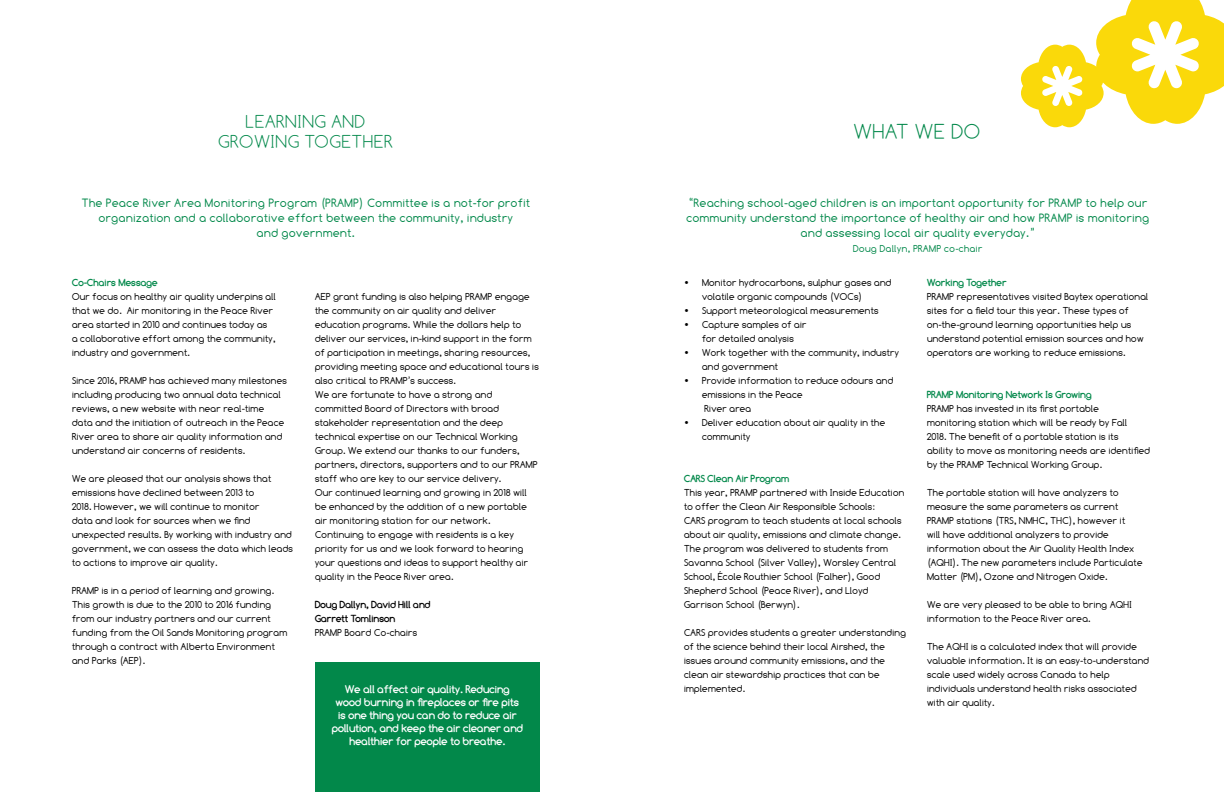
<style>
.page{position:relative;width:1224px;height:792px;background:#fff}
.page>*{position:absolute;margin:0;border:0;box-sizing:border-box;transform-origin:0 0}
.t1{font:100 22px "Comfortaa";color:#02884a}
.t2{font:100 19px/20px "Comfortaa";color:#02884a;text-align:center}
.t3{font:12px/15px "Comfortaa";letter-spacing:.02em;color:#02884a;text-align:center}
.t4{font:700 11px/13px "Comfortaa";color:#fff;text-align:center}
.t5{font:10px/14px "Comfortaa";color:#000}
.t6{font:700 10px "Comfortaa";color:#02884a}
.t7{font:700 10px/14px "Comfortaa";color:#000}
.t8{font:10px "Comfortaa";letter-spacing:.02em;color:#02884a}
</style>
<div class="page">
<svg style="left:1021px;top:0;width:203px;height:127px"></svg>
<div style="left:315px;top:662px;width:225px;height:130px;background:#02884a"></div>
<h2 class="t2" style="left:219px;top:111px;width:176px">LEARNING AND<br>GROWING TOGETHER</h2>
<p class="t3" style="left:82px;top:195px;width:450px">The Peace River Area Monitoring Program (PRAMP) Committee is a not-for profit organization and a collaborative effort between the community, industry<br>and government.</p>
<p class="t6" style="left:72px;top:277px;width:87px">Co-Chairs Message</p>
<p class="t5" style="left:72px;top:290px;width:206px">Our focus on healthy air quality underpins all that we do. Air monitoring in the Peace River area started in 2010 and continues today as<br>a collaborative effort among the community, industry and government.</p>
<p class="t5" style="left:72px;top:374px;width:217px">Since 2016, PRAMP has achieved many milestones including producing two annual data technical reviews, a new website with near real-time data and the initiation of outreach in the Peace River area to share air quality information and understand air concerns of residents.</p>
<p class="t5" style="left:72px;top:472px;width:223px">We are pleased that our analysis shows that emissions have declined between 2013 to<br>2018. However, we will continue to monitor<br>data and look for sources when we find unexpected results. By working with industry and government, we can assess the data which leads to actions to improve air quality.</p>
<p class="t5" style="left:72px;top:584px;width:217px">PRAMP is in a period of learning and growing.<br>This growth is due to the 2010 to 2016 funding from our industry partners and our current funding from the Oil Sands Monitoring program through a contract with Alberta Environment and Parks (AEP).</p>
<p class="t5" style="left:315px;top:290px;width:226px">AEP grant funding is also helping PRAMP engage the community on air quality and deliver education programs. While the dollars help to deliver our services, in-kind support in the form of participation in meetings, sharing resources, providing meeting space and educational tours is also critical to PRAMP’s success.<br>We are fortunate to have a strong and committed Board of Directors with broad stakeholder representation and the deep technical expertise on our Technical Working Group. We extend our thanks to our funders, partners, directors, supporters and to our PRAMP staff who are key to our service delivery.<br>Our continued learning and growing in 2018 will be enhanced by the addition of a new portable air monitoring station for our network.<br>Continuing to engage with residents is a key priority for us and we look forward to hearing your questions and ideas to support healthy air quality in the Peace River area.</p>
<p class="t7" style="left:315px;top:598px;width:117px">Doug Dallyn, David Hill and<br>Garrett Tomlinson</p>
<p class="t5" style="left:315px;top:626px;width:104px">PRAMP Board Co-chairs</p>
<p class="t4" style="left:332px;top:683px;width:193px">We all affect air quality. Reducing wood burning in fireplaces or fire pits is one thing you can do to reduce air pollution, and keep the air cleaner and healthier for people to breathe.</p>
<h1 class="t1" style="left:854px;top:120px;width:129px">WHAT WE DO</h1>
<p class="t3" style="left:686px;top:195px;width:465px">“Reaching school-aged children is an important opportunity for PRAMP to help our community understand the importance of healthy air and how PRAMP is monitoring and assessing local air quality everyday.”</p>
<p class="t8" style="left:853px;top:243px;width:131px">Doug Dallyn, PRAMP co-chair</p>
<p class="t5" style="left:702px;top:276px;width:191px;text-indent:-18px">• Monitor hydrocarbons, sulphur gases and volatile organic compounds (VOCs)</p>
<p class="t5" style="left:684px;top:304px;width:196px">• Support meteorological measurements</p>
<p class="t5" style="left:684px;top:318px;width:124px;text-align:center">• Capture samples of air for detailed analysis</p>
<p class="t5" style="left:702px;top:346px;width:199px;text-indent:-18px">• Work together with the community, industry and government</p>
<p class="t5" style="left:702px;top:374px;width:193px;text-indent:-18px">• Provide information to reduce odours and emissions in the Peace<br>River area</p>
<p class="t5" style="left:702px;top:416px;width:185px;text-indent:-18px">• Deliver education about air quality in the community</p>
<p class="t6" style="left:684px;top:473px;width:107px">CARS Clean Air Program</p>
<p class="t5" style="left:684px;top:486px;width:222px">This year, PRAMP partnered with Inside Education to offer the Clean Air Responsible Schools:<br>CARS program to teach students at local schools about air quality, emissions and climate change.<br>The program was delivered to students from Savanna School (Silver Valley), Worsley Central School, École Routhier School (Falher), Good Shepherd School (Peace River), and Lloyd Garrison School (Berwyn).</p>
<p class="t5" style="left:684px;top:626px;width:224px">CARS provides students a greater understanding of the science behind their local Airshed, the issues around community emissions, and the clean air stewardship practices that can be implemented.</p>
<p class="t6" style="left:927px;top:277px;width:81px">Working Together</p>
<p class="t5" style="left:927px;top:290px;width:223px">PRAMP representatives visited Baytex operational sites for a field tour this year. These types of on-the-ground learning opportunities help us understand potential emission sources and how operators are working to reduce emissions.</p>
<p class="t6" style="left:927px;top:389px;width:166px">PRAMP Monitoring Network Is Growing</p>
<p class="t5" style="left:927px;top:402px;width:225px">PRAMP has invested in its first portable monitoring station which will be ready by Fall<br>2018. The benefit of a portable station is its<br>ability to move as monitoring needs are identified by the PRAMP Technical Working Group.</p>
<p class="t5" style="left:927px;top:486px;width:217px">The portable station will have analyzers to measure the same parameters as current PRAMP stations (TRS, NMHC, THC), however it<br>will have additional analyzers to provide information about the Air Quality Health Index (AQHI). The new parameters include Particulate Matter (PM), Ozone and Nitrogen Oxide.</p>
<p class="t5" style="left:927px;top:598px;width:207px">We are very pleased to be able to bring AQHI information to the Peace River area.</p>
<p class="t5" style="left:927px;top:640px;width:224px">The AQHI is a calculated index that will provide valuable information. It is an easy-to-understand scale used widely across Canada to help individuals understand health risks associated with air quality.</p>
</div>
